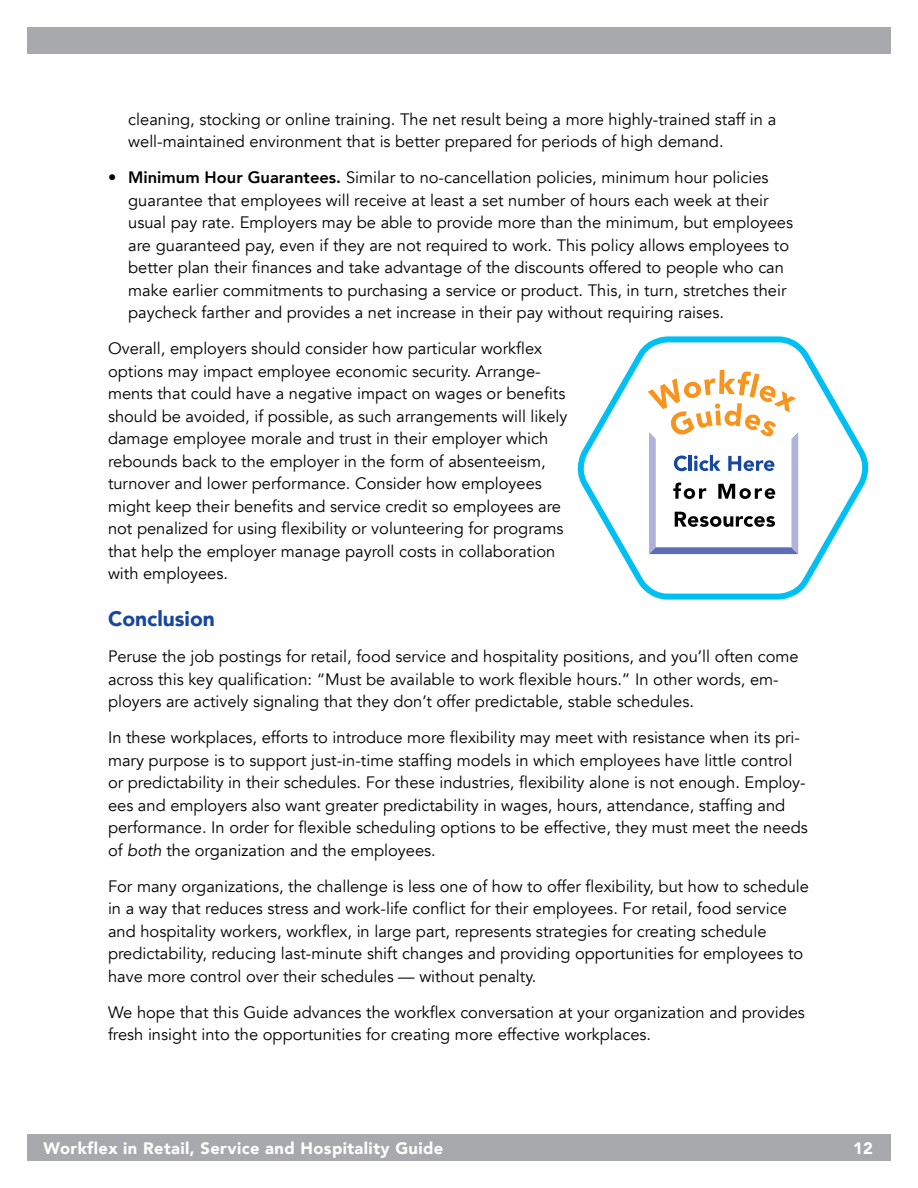
<style>
.page{position:relative;width:918px;height:1188px;background:#fff}
.page>*{position:absolute;margin:0;border:0;box-sizing:border-box;transform-origin:0 0}
.t1{font:900 21px "Avenir";color:#17479e}
.t2{font:16.5px/22.5px "Avenir";color:#000}
.t3{font:900 16.5px "Avenir";letter-spacing:.025em;color:#fff}
.s1{font-weight:800}
.s2{font-style:italic}
</style>
<div class="page">
<div style="left:27px;top:1134px;width:864px;height:27px;background:#a7a9ac"></div>
<div style="left:27px;top:27px;width:864px;height:27px;background:#a7a9ac"></div>
<svg style="left:577px;top:336px;width:292px;height:264px"></svg>
<svg style="left:648px;top:370px;width:150px;height:184px"></svg>
<p class="t2" style="left:128px;top:108px;width:650px">cleaning, stocking or online training. The net result being a more highly-trained staff in a well-maintained environment that is better prepared for periods of high demand.</p>
<p class="t2" style="left:128px;top:166px;width:666px;text-indent:-20px">• <span class="s1">Minimum Hour Guarantees.</span> Similar to no-cancellation policies, minimum hour policies guarantee that employees will receive at least a set number of hours each week at their usual pay rate. Employers may be able to provide more than the minimum, but employees are guaranteed pay, even if they are not required to work. This policy allows employees to better plan their finances and take advantage of the discounts offered to people who can make earlier commitments to purchasing a service or product. This, in turn, stretches their paycheck farther and provides a net increase in their pay without requiring raises.</p>
<p class="t2" style="left:108px;top:337px;width:461px">Overall, employers should consider how particular workflex options may impact employee economic security. Arrange&shy;ments that could have a negative impact on wages or benefits should be avoided, if possible, as such arrangements will likely damage employee morale and trust in their employer which rebounds back to the employer in the form of absenteeism, turnover and lower performance. Consider how employees might keep their benefits and service credit so employees are not penalized for using flexibility or volunteering for programs that help the employer manage payroll costs in collaboration with employees.</p>
<p class="t1" style="left:108px;top:601px;width:108px">Conclusion</p>
<p class="t2" style="left:108px;top:646px;width:692px">Peruse the job postings for retail, food service and hospitality positions, and you’ll often come across this key qualification: “Must be available to work flexible hours.” In other words, em&shy;ployers are actively signaling that they don’t offer predictable, stable schedules.</p>
<p class="t2" style="left:108px;top:727px;width:701px">In these workplaces, efforts to introduce more flexibility may meet with resistance when its pri&shy;mary purpose is to support just-in-time staffing models in which employees have little control or predictability in their schedules. For these industries, flexibility alone is not enough. Employ&shy;ees and employers also want greater predictability in wages, hours, attendance, staffing and performance. In order for flexible scheduling options to be effective, they must meet the needs of <span class="s2">both</span> the organization and the employees.</p>
<p class="t2" style="left:108px;top:875px;width:702px">For many organizations, the challenge is less one of how to offer flexibility, but how to schedule in a way that reduces stress and work-life conflict for their employees. For retail, food service and hospitality workers, workflex, in large part, represents strategies for creating schedule predictability, reducing last-minute shift changes and providing opportunities for employees to have more control over their schedules — without penalty.</p>
<p class="t2" style="left:108px;top:1001px;width:699px">We hope that this Guide advances the workflex conversation at your organization and provides fresh insight into the opportunities for creating more effective workplaces.</p>
<p class="t3" style="left:44px;top:1134px;width:401px">Workflex in Retail, Service and Hospitality Guide</p>
<p class="t3" style="left:853px;top:1134px;width:21px">12</p>
</div>
